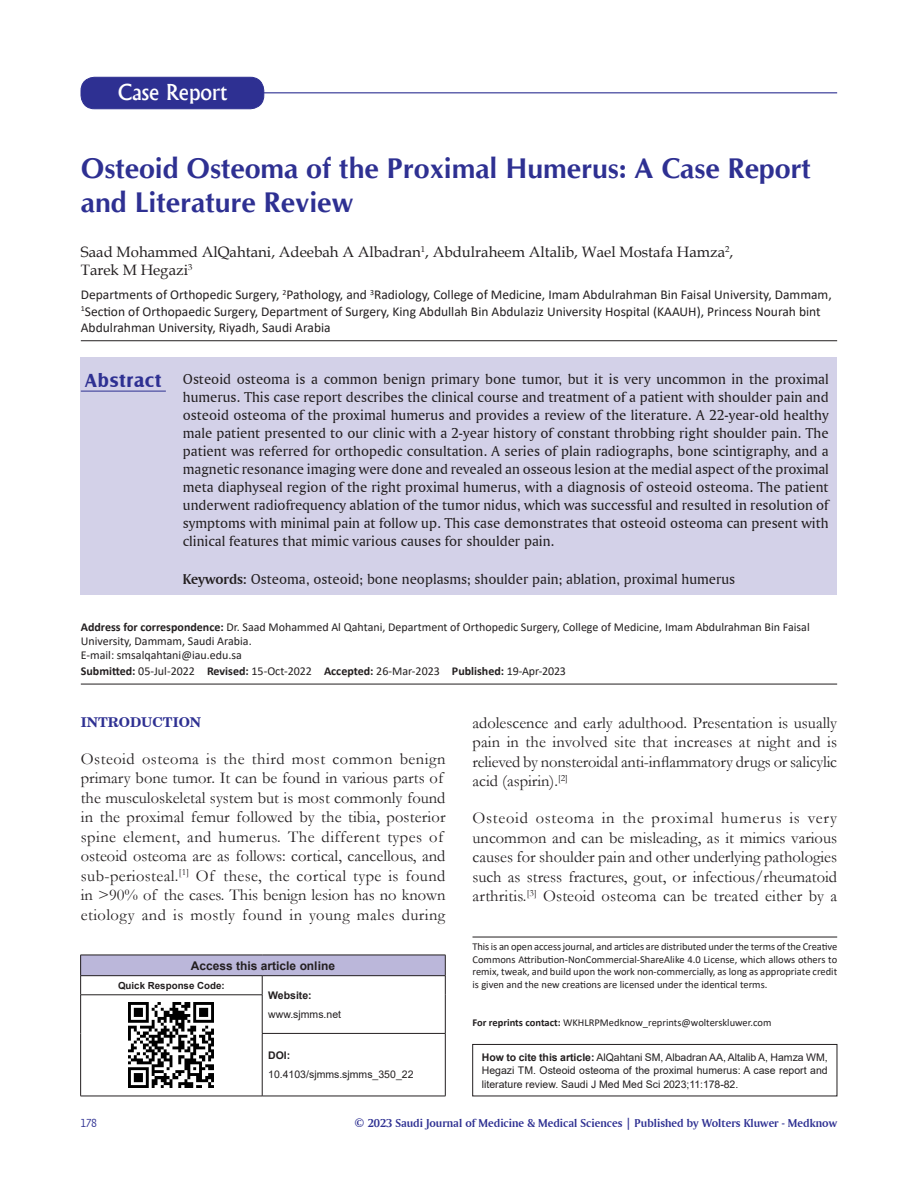
<style>
.page{position:relative;width:918px;height:1188px;background:#fff}
.page>*{position:absolute;margin:0;border:0;box-sizing:border-box;transform-origin:0 0}
.AT{font:700 28.5px/34.2px "CG Omega";color:#2e3092}
.AH{font:500 21px "Albertus";color:#fff}
.ABSH{font:700 19.5px "Castle T";letter-spacing:.04em;color:#2e3092}
.TX{font:16.5px/19.5px "Garamond";letter-spacing:.01em;color:#231f20;text-align:justify}
.ABS{font:15px/18px "Amerigo BT Roman A";color:#231f20;text-align:justify}
.AU{font:15px/18px "Book Antiqua";color:#231f20}
.KWD{font:15px "Amerigo BT Roman A";color:#231f20}
.AFF{font:13.5px/16.2px "Calibri";color:#231f20}
.t1{font:700 13.5px "Century Schoolbook BT";color:#2e3092}
.ADD{font:12px/14.4px "Calibri";color:#231f20}
.HIS{font:12px "Calibri";color:#231f20}
.t2{font:12px "Amerigo BT Bold A";color:#2e3092}
.AAO{font:700 12px "Arial";color:#231f20}
.t3{font:12px "Bell Centennial BT Address";color:#2e3092}
.TX-2{font:10.5px/12.6px "Calibri";color:#231f20;text-align:justify}
.SRC{font:10.5px/13.5px "Arial";color:#231f20;text-align:justify}
.WEB{font:10.5px "Arial";color:#231f20}
.WEB-2{font:700 10.5px "Arial";color:#231f20}
.QRC{font:700 9.75px "Arial";color:#231f20}
.s1{font-family:"Amerigo BT Bold A"}
.s2{font-weight:700}
</style>
<div class="page">
<div style="left:81px;top:77px;width:183px;height:32px;background:#2e3092;border-radius:14px"></div>
<div style="left:81px;top:77px;width:183px;height:32px;border:1px solid #2e3092;border-radius:14px"></div>
<hr style="left:261px;top:92px;width:576px;height:1px;background:#2e3092">
<hr style="left:81px;top:340px;width:756px;height:1px;background:#231f20">
<div style="left:81px;top:357px;width:756px;height:238px;background:#d3d1e8"></div>
<hr style="left:81px;top:391px;width:85px;height:1px;background:#2e3092">
<hr style="left:81px;top:684px;width:756px;height:1px;background:#231f20">
<div style="left:81px;top:955px;width:364px;height:21px;background:#bbb7da"></div>
<hr style="left:80px;top:955px;width:182px;height:1px;background:#231f20">
<hr style="left:262px;top:955px;width:183px;height:1px;background:#231f20">
<hr style="left:80px;top:975px;width:182px;height:1px;background:#231f20">
<svg style="left:80px;top:955px;width:1px;height:40px"></svg>
<hr style="left:262px;top:975px;width:183px;height:1px;background:#231f20">
<svg style="left:445px;top:955px;width:1px;height:40px"></svg>
<hr style="left:445px;top:995px;width:1px;height:38px;background:#231f20">
<hr style="left:80px;top:995px;width:182px;height:1px;background:#231f20">
<hr style="left:80px;top:995px;width:1px;height:38px;background:#231f20">
<hr style="left:80px;top:1033px;width:1px;height:63px;background:#231f20">
<hr style="left:80px;top:1096px;width:182px;height:1px;background:#231f20">
<hr style="left:262px;top:1033px;width:183px;height:1px;background:#231f20">
<hr style="left:445px;top:1034px;width:1px;height:62px;background:#231f20">
<hr style="left:262px;top:1096px;width:183px;height:1px;background:#231f20">
<svg style="left:262px;top:976px;width:1px;height:19px"></svg>
<hr style="left:262px;top:995px;width:1px;height:38px;background:#231f20">
<hr style="left:262px;top:1034px;width:1px;height:62px;background:#231f20">
<img style="left:129px;top:1003px;width:85px;height:85px">
<div style="left:472px;top:1044px;width:365px;height:52px;border:1px solid #231f20"></div>
<hr style="left:472px;top:937px;width:365px;height:1px;background:#231f20">
<p class="AH" style="left:118px;top:80px;width:111px">Case Report</p>
<p class="AT" style="left:81px;top:151px;width:732px">Osteoid Osteoma of the Proximal Humerus: A Case Report and Literature Review</p>
<p class="AU" style="left:81px;top:242px;width:654px">Saad Mohammed AlQahtani, Adeebah A Albadran<sup>1</sup>, Abdulraheem Altalib, Wael Mostafa Hamza<sup>2</sup>,<br>Tarek M Hegazi<sup>3</sup></p>
<p class="AFF" style="left:81px;top:287px;width:752px">Departments of Orthopedic Surgery, <sup>2</sup>Pathology, and <sup>3</sup>Radiology, College of Medicine, Imam Abdulrahman Bin Faisal University, Dammam,<br><sup>1</sup>Section of Orthopaedic Surgery, Department of Surgery, King Abdullah Bin Abdulaziz University Hospital (KAAUH), Princess Nourah bint<br>Abdulrahman University, Riyadh, Saudi Arabia</p>
<p class="ABSH" style="left:85px;top:370px;width:78px">Abstract</p>
<p class="ABS" style="left:183px;top:370px;width:648px">Osteoid osteoma is a common benign primary bone tumor, but it is very uncommon in the proximal humerus. This case report describes the clinical course and treatment of a patient with shoulder pain and osteoid osteoma of the proximal humerus and provides a review of the literature. A 22‑year‑old healthy male patient presented to our clinic with a 2‑year history of constant throbbing right shoulder pain. The patient was referred for orthopedic consultation. A series of plain radiographs, bone scintigraphy, and a magnetic resonance imaging were done and revealed an osseous lesion at the medial aspect of the proximal meta diaphyseal region of the right proximal humerus, with a diagnosis of osteoid osteoma. The patient underwent radiofrequency ablation of the tumor nidus, which was successful and resulted in resolution of symptoms with minimal pain at follow up. This case demonstrates that osteoid osteoma can present with clinical features that mimic various causes for shoulder pain.</p>
<p class="KWD" style="left:183px;top:570px;width:554px"><span class="s1">Keywords:</span> Osteoma, osteoid; bone neoplasms; shoulder pain; ablation, proximal humerus</p>
<p class="ADD" style="left:81px;top:619px;width:730px"><span class="s2">Address for correspondence:</span> Dr. Saad Mohammed Al Qahtani, Department of Orthopedic Surgery, College of Medicine, Imam Abdulrahman Bin Faisal<br>University, Dammam, Saudi Arabia.<br>E‑mail: smsalqahtani@iau.edu.sa</p>
<p class="HIS" style="left:81px;top:663px;width:487px"><span class="s2">Submitted:</span> 05‑Jul‑2022 <span class="s2">Revised:</span> 15‑Oct‑2022 <span class="s2">Accepted:</span> 26‑Mar‑2023 <span class="s2">Published:</span> 19-Apr-2023</p>
<h1 class="t1" style="left:81px;top:714px;width:122px">INTRODUCTION</h1>
<p class="TX" style="left:81px;top:748px;width:366px;text-align:left">Osteoid osteoma is the third most common benign primary bone tumor. It can be found in various parts of the musculoskeletal system but is most commonly found in the proximal femur followed by the tibia, posterior spine element, and humerus. The different types of osteoid osteoma are as follows: cortical, cancellous, and sub‑periosteal.<sup>[1]</sup> Of these, the cortical type is found in &gt;90% of the cases. This benign lesion has no known etiology and is mostly found in young males during</p>
<p class="AAO" style="left:191px;top:957px;width:146px">Access this article online</p>
<p class="QRC" style="left:118px;top:978px;width:108px">Quick Response Code:</p>
<p class="WEB-2" style="left:268px;top:988px;width:45px">Website:</p>
<p class="WEB" style="left:268px;top:1007px;width:74px">www.sjmms.net</p>
<p class="WEB-2" style="left:268px;top:1048px;width:24px">DOI:</p>
<p class="WEB" style="left:268px;top:1067px;width:147px">10.4103/sjmms.sjmms_350_22</p>
<p class="TX" style="left:472px;top:712px;width:366px">adolescence and early adulthood. Presentation is usually pain in the involved site that increases at night and is relieved by nonsteroidal anti‑inflammatory drugs or salicylic acid (aspirin).<sup>[2]</sup></p>
<p class="TX" style="left:472px;top:808px;width:366px">Osteoid osteoma in the proximal humerus is very uncommon and can be misleading, as it mimics various causes for shoulder pain and other underlying pathologies such as stress fractures, gout, or infectious/rheumatoid arthritis.<sup>[3]</sup> Osteoid osteoma can be treated either by a</p>
<p class="TX-2" style="left:472px;top:940px;width:366px">This is an open access journal, and articles are distributed under the terms of the Creative Commons Attribution‑NonCommercial‑ShareAlike 4.0 License, which allows others to remix, tweak, and build upon the work non‑commercially, as long as appropriate credit is given and the new creations are licensed under the identical terms.</p>
<p class="TX-2" style="left:472px;top:1016px;width:300px"><span class="s2">For reprints contact:</span> WKHLRPMedknow_reprints@wolterskluwer.com</p>
<p class="SRC" style="left:482px;top:1050px;width:347px"><span class="s2">How to cite this article:</span> AlQahtani SM, Albadran AA, Altalib A, Hamza WM, Hegazi TM. Osteoid osteoma of the proximal humerus: A case report and literature review. Saudi J Med Med Sci 2023;11:178-82.</p>
<p class="t3" style="left:81px;top:1116px;width:17px">178</p>
<p class="t2" style="left:355px;top:1116px;width:484px">© 2023 Saudi Journal of Medicine &amp; Medical Sciences | Published by Wolters Kluwer - Medknow</p>
</div>
